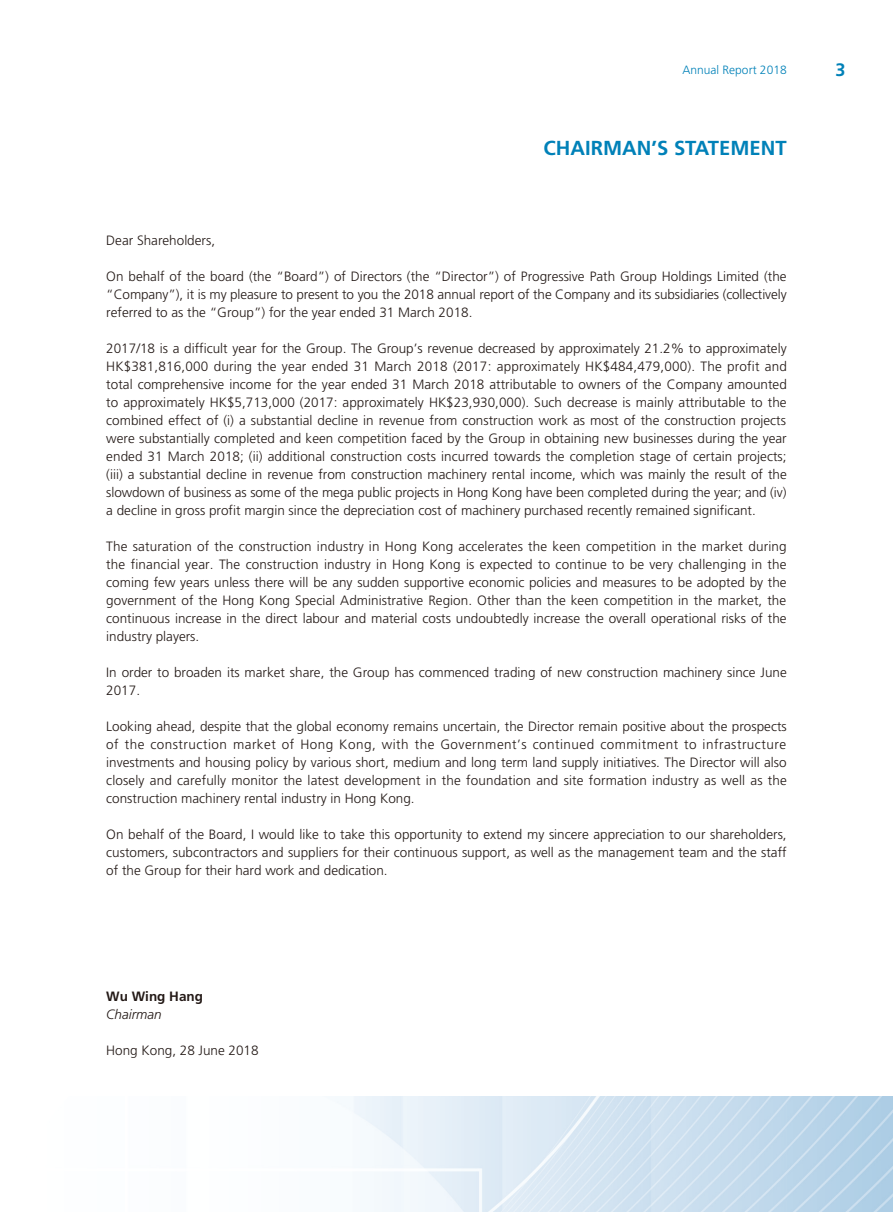
<style>
.page{position:relative;width:893px;height:1212px;background:#fff}
.page>*{position:absolute;margin:0;border:0;box-sizing:border-box;transform-origin:0 0}
.t1{font:700 20.25px "Frutiger LT Std";color:#0081b8}
.t2{font:700 18px "Frutiger LT Std";color:#0081b8}
.t3{font:300 13.5px/18px "Frutiger LT Std";color:#231916;text-align:justify}
.t4{font:700 13.5px "Frutiger LT Std";color:#231916}
.t5{font:italic 300 13.5px "Frutiger LT Std";color:#231916}
.t6{font:300 12px "Frutiger LT Std";color:#0081b8}
</style>
<div class="page">
<img style="left:337px;top:1096px;width:556px;height:116px">
<p class="t6" style="left:683px;top:63px;width:106px">Annual Report 2018</p>
<h2 class="t2" style="left:835px;top:59px;width:12px">3</h2>
<h1 class="t1" style="left:543px;top:136px;width:245px">CHAIRMAN’S STATEMENT</h1>
<p class="t3" style="left:106px;top:232px;width:110px">Dear Shareholders,</p>
<p class="t3" style="left:106px;top:268px;width:682px">On behalf of the board (the “Board”) of Directors (the “Director”) of Progressive Path Group Holdings Limited (the “Company”), it is my pleasure to present to you the 2018 annual report of the Company and its subsidiaries (collectively referred to as the “Group”) for the year ended 31 March 2018.</p>
<p class="t3" style="left:106px;top:340px;width:682px">2017/18 is a difficult year for the Group. The Group’s revenue decreased by approximately 21.2% to approximately HK$381,816,000 during the year ended 31 March 2018 (2017: approximately HK$484,479,000). The profit and total comprehensive income for the year ended 31 March 2018 attributable to owners of the Company amounted to approximately HK$5,713,000 (2017: approximately HK$23,930,000). Such decrease is mainly attributable to the combined effect of (i) a substantial decline in revenue from construction work as most of the construction projects were substantially completed and keen competition faced by the Group in obtaining new businesses during the year ended 31 March 2018; (ii) additional construction costs incurred towards the completion stage of certain projects; (iii) a substantial decline in revenue from construction machinery rental income, which was mainly the result of the slowdown of business as some of the mega public projects in Hong Kong have been completed during the year; and (iv) a decline in gross profit margin since the depreciation cost of machinery purchased recently remained significant.</p>
<p class="t3" style="left:106px;top:538px;width:682px">The saturation of the construction industry in Hong Kong accelerates the keen competition in the market during the financial year. The construction industry in Hong Kong is expected to continue to be very challenging in the coming few years unless there will be any sudden supportive economic policies and measures to be adopted by the government of the Hong Kong Special Administrative Region. Other than the keen competition in the market, the continuous increase in the direct labour and material costs undoubtedly increase the overall operational risks of the industry players.</p>
<p class="t3" style="left:106px;top:664px;width:682px">In order to broaden its market share, the Group has commenced trading of new construction machinery since June<br>2017.</p>
<p class="t3" style="left:106px;top:718px;width:682px">Looking ahead, despite that the global economy remains uncertain, the Director remain positive about the prospects of the construction market of Hong Kong, with the Government’s continued commitment to infrastructure investments and housing policy by various short, medium and long term land supply initiatives. The Director will also closely and carefully monitor the latest development in the foundation and site formation industry as well as the construction machinery rental industry in Hong Kong.</p>
<p class="t3" style="left:106px;top:826px;width:682px">On behalf of the Board, I would like to take this opportunity to extend my sincere appreciation to our shareholders, customers, subcontractors and suppliers for their continuous support, as well as the management team and the staff of the Group for their hard work and dedication.</p>
<p class="t4" style="left:106px;top:988px;width:98px">Wu Wing Hang</p>
<p class="t5" style="left:106px;top:1007px;width:57px">Chairman</p>
<p class="t3" style="left:106px;top:1042px;width:154px">Hong Kong, 28 June 2018</p>
</div>
